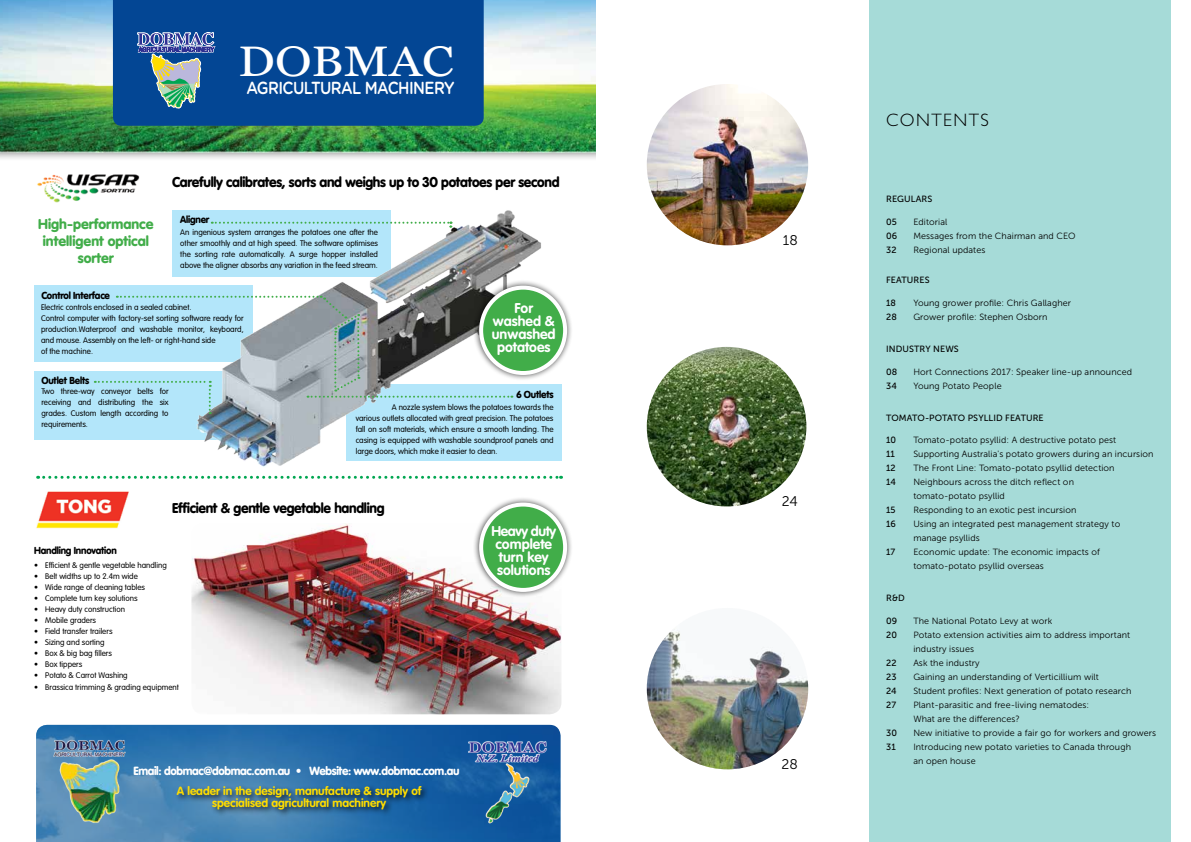
<style>
.page{position:relative;width:1191px;height:842px;background:#fff}
.page>*{position:absolute;margin:0;border:0;box-sizing:border-box;transform-origin:0 0}
.t1{font:42.7px "Georgia";color:#fff;scale:1.15 1}
.t2{font:300 18px "Gill Sans Std";letter-spacing:.08em;color:#000}
.t3{font:500 17.5px "Gotham Rounded";letter-spacing:-.04em;color:#fff;scale:.86 1}
.t4{font:900 14px "VAG Rounded";letter-spacing:-.02em;color:#000}
.t5{font:700 14px/13px "VAG Rounded";color:#fff;text-align:center}
.t6{font:900 14px/17px "VAG Rounded";color:#41ad49;text-align:center}
.t7{font:14px "Museo Sans 300";color:#000}
.t8{font:700 11.7px/11.7px "VAG Rounded";color:#fd0;text-align:center}
.t9{font:900 11.7px "VAG Rounded";letter-spacing:-.03em;color:#fff}
.t10{font:900 10px "VAG Rounded";letter-spacing:-.02em;color:#000}
.t11{font:9px/14px "Museo Sans 300";letter-spacing:.01em;color:#000}
.t12{font:9px/14px "Museo Sans 500";letter-spacing:.01em;color:#000}
.t13{font:300 8px/11px "VAG Rounded";color:#000;text-align:justify}
</style>
<div class="page">
<div style="left:869px;top:0;width:302px;height:842px;background:#a6dbd8"></div>
<img style="left:647px;top:84px;width:161px;height:161px;border-radius:81px">
<img style="left:647px;top:347px;width:159px;height:159px;border-radius:80px">
<div style="left:35px;top:286px;width:218px;height:76px;background:#b3e6fa"></div>
<div style="left:172px;top:210px;width:218px;height:67px;background:#b3e6fa"></div>
<div style="left:35px;top:371px;width:215px;height:69px;background:#b3e6fa"></div>
<div style="left:347px;top:384px;width:215px;height:77px;background:#b3e6fa"></div>
<img style="left:36px;top:725px;width:524px;height:117px">
<div style="left:175px;top:784px;width:254px;height:33px;background:#000;opacity:.75"></div>
<img style="left:465px;top:739px;width:85px;height:85px">
<img style="left:46px;top:737px;width:88px;height:88px">
<div style="left:0;top:0;width:595px;height:162px;background:#000;opacity:.56"></div>
<img style="left:0;top:0;width:595px;height:153px">
<div style="left:113px;top:0;width:371px;height:126px;background:#034694"></div>
<svg style="left:136px;top:29px;width:81px;height:81px;background:#4c779d"></svg>
<img style="left:191px;top:523px;width:370px;height:191px">
<img style="left:36px;top:491px;width:93px;height:38px">
<svg style="left:38px;top:476px;width:523px;height:3px"></svg>
<img style="left:37px;top:174px;width:103px;height:29px">
<img style="left:191px;top:210px;width:350px;height:257px">
<svg style="left:212px;top:222px;width:239px;height:6px"></svg>
<div style="left:473px;top:279px;width:100px;height:102px;background:#000;opacity:.75"></div>
<div style="left:481px;top:288px;width:84px;height:85px;background:#41ad49;border-radius:50%"></div>
<div style="left:479px;top:286px;width:88px;height:89px;border:4px solid #fff;border-radius:50%"></div>
<div style="left:473px;top:496px;width:100px;height:102px;background:#000;opacity:.75"></div>
<div style="left:481px;top:504px;width:84px;height:86px;background:#41ad49;border-radius:50%"></div>
<div style="left:479px;top:502px;width:88px;height:90px;border:4px solid #fff;border-radius:50%"></div>
<svg style="left:95px;top:296px;width:417px;height:118px"></svg>
<img style="left:647px;top:608px;width:161px;height:161px;border-radius:50%">
<h1 class="t1" style="left:238px;top:30px;width:189px">DOBMAC</h1>
<h3 class="t3" style="left:246px;top:75px;width:243px">AGRICULTURAL MACHINERY</h3>
<h3 class="t4" style="left:172px;top:173px;width:389px">Carefully calibrates, sorts and weighs up to 30 potatoes per second</h3>
<p class="t10" style="left:180px;top:213px;width:31px">Aligner</p>
<h3 class="t6" style="left:38px;top:215px;width:117px">High-performance intelligent optical sorter</h3>
<p class="t13" style="left:180px;top:227px;width:199px">An ingenious system arranges the potatoes one after the other smoothly and at high speed. The software optimises the sorting rate automatically. A surge hopper installed above the aligner absorbs any variation in the feed stream.</p>
<p class="t13" style="left:41px;top:302px;width:204px;text-align:left">Electric controls enclosed in a sealed cabinet.<br>Control computer with factory-set sorting software ready for production.Waterproof and washable monitor, keyboard, and mouse. Assembly on the left- or right-hand side<br>of the machine.</p>
<p class="t10" style="left:41px;top:289px;width:70px">Control Interface</p>
<p class="t10" style="left:41px;top:374px;width:49px">Outlet Belts</p>
<h3 class="t5" style="left:492px;top:301px;width:65px">For washed &amp; unwashed potatoes</h3>
<p class="t13" style="left:41px;top:386px;width:129px">Two three-way conveyor belts for receiving and distributing the six grades. Custom length according to requirements.</p>
<p class="t10" style="left:516px;top:389px;width:39px">6 Outlets</p>
<p class="t13" style="left:356px;top:401px;width:199px;text-indent:36px">A nozzle system blows the potatoes towards the various outlets allocated with great precision. The potatoes fall on soft materials, which ensure a smooth landing. The casing is equipped with washable soundproof panels and large doors, which make it easier to clean.</p>
<h3 class="t4" style="left:172px;top:500px;width:214px">Efficient &amp; gentle vegetable handling</h3>
<p class="t10" style="left:34px;top:545px;width:84px">Handling Innovation</p>
<p class="t13" style="left:34px;top:560px;width:134px">• Efficient &amp; gentle vegetable handling</p>
<p class="t13" style="left:34px;top:571px;width:105px">• Belt widths up to 2.4m wide</p>
<p class="t13" style="left:34px;top:582px;width:112px">• Wide range of cleaning tables</p>
<p class="t13" style="left:34px;top:593px;width:105px">• Complete turn key solutions</p>
<p class="t13" style="left:34px;top:604px;width:92px">• Heavy duty construction</p>
<p class="t13" style="left:34px;top:615px;width:63px">• Mobile graders</p>
<p class="t13" style="left:34px;top:626px;width:80px">• Field transfer trailers</p>
<p class="t13" style="left:34px;top:637px;width:72px">• Sizing and sorting</p>
<p class="t13" style="left:34px;top:648px;width:79px">• Box &amp; big bag fillers</p>
<p class="t13" style="left:34px;top:659px;width:50px">• Box tippers</p>
<p class="t13" style="left:34px;top:670px;width:95px">• Potato &amp; Carrot Washing</p>
<p class="t13" style="left:34px;top:682px;width:146px">• Brassica trimming &amp; grading equipment</p>
<h3 class="t9" style="left:133px;top:764px;width:328px">Email: dobmac@dobmac.com.au • Website: www.dobmac.com.au</h3>
<h3 class="t8" style="left:177px;top:785px;width:246px">A leader in the design, manufacture &amp; supply of specialised agricultural machinery</h3>
<h3 class="t5" style="left:491px;top:524px;width:66px;text-align:left">Heavy duty complete turn key solutions</h3>
<h3 class="t7" style="left:783px;top:233px;width:17px">18</h3>
<h3 class="t7" style="left:782px;top:494px;width:18px">24</h3>
<h3 class="t7" style="left:781px;top:757px;width:18px">28</h3>
<h2 class="t2" style="left:886px;top:110px;width:104px">CONTENTS</h2>
<p class="t12" style="left:886px;top:192px;width:48px">REGULARS</p>
<p class="t12" style="left:886px;top:215px;width:13px;text-align:justify">05<br>06<br>32</p>
<p class="t11" style="left:913px;top:215px;width:164px">Editorial<br>Messages from the Chairman and CEO<br>Regional updates</p>
<p class="t12" style="left:886px;top:273px;width:45px">FEATURES</p>
<p class="t12" style="left:886px;top:296px;width:12px">18<br>28</p>
<p class="t11" style="left:913px;top:296px;width:159px">Young grower profile: Chris Gallagher<br>Grower profile: Stephen Osborn</p>
<p class="t12" style="left:886px;top:342px;width:74px">INDUSTRY NEWS</p>
<p class="t12" style="left:886px;top:364px;width:13px">08<br>34</p>
<p class="t11" style="left:913px;top:365px;width:220px">Hort Connections 2017: Speaker line-up announced<br>Young Potato People</p>
<p class="t12" style="left:886px;top:410px;width:159px">TOMATO-POTATO PSYLLID FEATURE</p>
<p class="t12" style="left:886px;top:433px;width:12px">10<br>11<br>12<br>14</p>
<p class="t12" style="left:886px;top:503px;width:11px">15<br>16</p>
<p class="t12" style="left:886px;top:545px;width:11px">17</p>
<p class="t11" style="left:913px;top:433px;width:242px">Tomato-potato psyllid: A destructive potato pest Supporting Australia's potato growers during an incursion The Front Line: Tomato-potato psyllid detection Neighbours across the ditch reflect on<br>tomato-potato psyllid<br>Responding to an exotic pest incursion<br>Using an integrated pest management strategy to manage psyllids<br>Economic update: The economic impacts of tomato-potato psyllid overseas</p>
<p class="t12" style="left:886px;top:591px;width:20px">R&amp;D</p>
<p class="t12" style="left:886px;top:614px;width:13px">09<br>20</p>
<p class="t12" style="left:886px;top:656px;width:12px;text-align:justify">22<br>23<br>24<br>27</p>
<p class="t12" style="left:886px;top:726px;width:12px">30<br>31</p>
<p class="t11" style="left:913px;top:614px;width:244px">The National Potato Levy at work<br>Potato extension activities aim to address important industry issues<br>Ask the industry<br>Gaining an understanding of Verticillium wilt<br>Student profiles: Next generation of potato research Plant-parasitic and free-living nematodes:<br>What are the differences?<br>New initiative to provide a fair go for workers and growers Introducing new potato varieties to Canada through<br>an open house</p>
</div>
